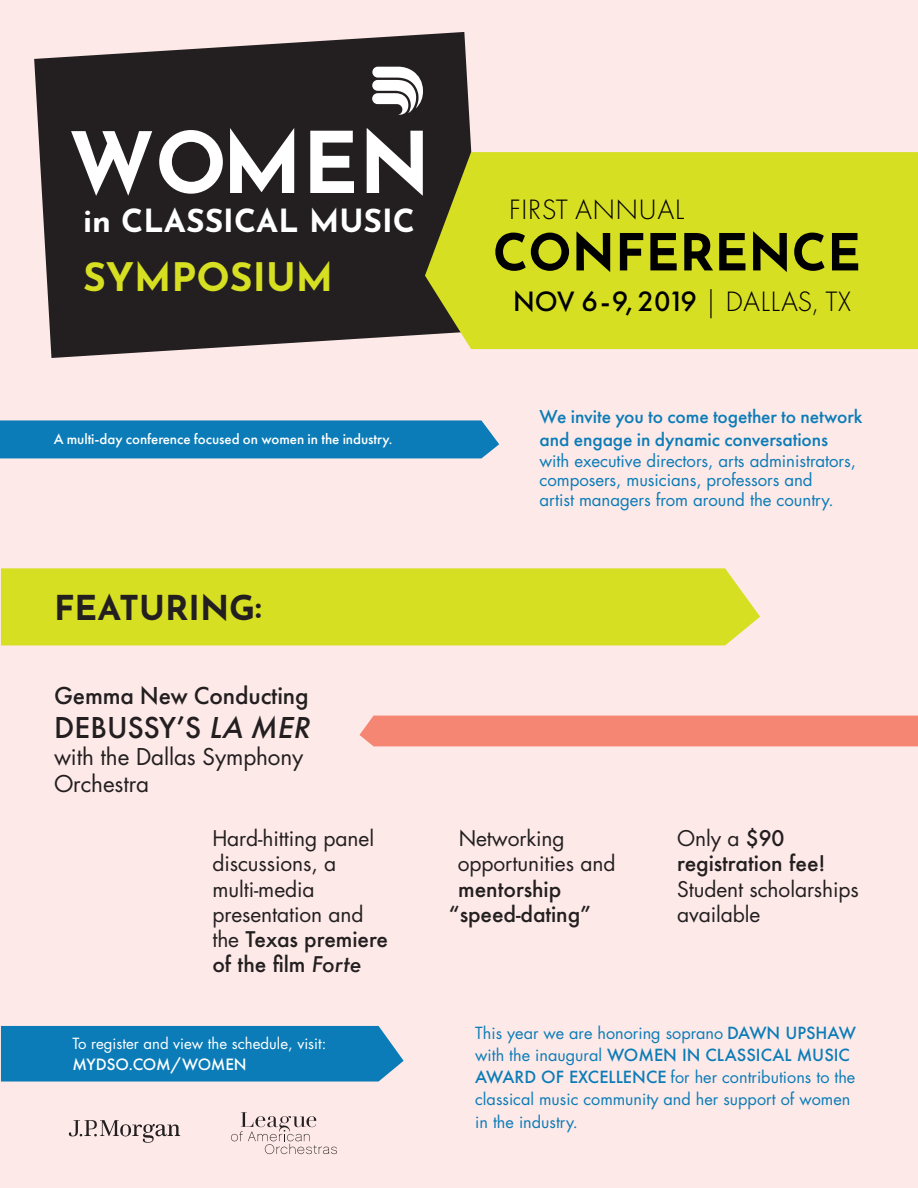
<style>
.page{position:relative;width:918px;height:1188px;background:#fde9e8}
.page>*{position:absolute;margin:0;border:0;box-sizing:border-box;transform-origin:0 0}
.t1{font:700 84.6px "Josefin Sans";color:#fff}
.t2{font:700 50.85px "Josefin Sans";color:#000}
.t3{font:700 39.3px "Josefin Sans";color:#d6df21}
.t4{font:700 34.2px "Josefin Sans";color:#231f20}
.t5{font:700 31.95px "Josefin Sans";color:#fff}
.t6{font:500 31.5px "Futura PT";letter-spacing:.005em;color:#231f20}
.t7{font:500 29.1px "Futura PT";letter-spacing:-.02em;color:#000}
.t8{font:300 29.1px "Futura PT";letter-spacing:.01em;color:#000}
.t9{font:500 25.5px "Futura PT";letter-spacing:-.005em;color:#231f20}
.t10{font:22.5px/27px "Futura Std";letter-spacing:-.005em;color:#231f20}
.t11{font:21px/25.2px "Futura Std";letter-spacing:-.005em;color:#231f20}
.t12{font:500 21px "Futura";letter-spacing:-.005em;color:#231f20}
.t13{font:500 19.5px/22.5px "Futura PT";letter-spacing:-.005em;color:#0b7cb7}
.t14{font:500 17.1px "Futura PT";letter-spacing:-.015em;color:#fff}
.t15{font:16.8px/19.8px "Futura Std";letter-spacing:-.005em;color:#0b7cb7}
.t16{font:16.2px/22.2px "Futura Std";color:#0b7cb7}
.t17{font:500 15px "Futura PT";letter-spacing:-.005em;color:#fff}
.t18{font:15px "Futura Std";color:#fff}
.s1{font-style:italic}
.s2{font-weight:300}
.s3{font-family:"Futura";font-weight:500}
.s4{font-family:"Futura";font-weight:500;font-style:italic}
</style>
<div class="page">
<div style="left:1px;top:568px;width:759px;height:77px;background:#d6df21"></div>
<div style="left:359px;top:716px;width:559px;height:30px;background:#f48673"></div>
<div style="left:1px;top:1026px;width:403px;height:56px;background:#0b7cb7"></div>
<svg style="left:34px;top:32px;width:448px;height:326px;fill:#231f20"></svg>
<div style="left:425px;top:152px;width:493px;height:197px;background:#d7df23"></div>
<svg style="left:372px;top:67px;width:51px;height:48px"></svg>
<svg style="left:69px;top:1120px;width:111px;height:23px"></svg>
<div style="left:0;top:420px;width:499px;height:38px;background:#0b7cb7"></div>
<svg style="left:231px;top:1112px;width:106px;height:42px"></svg>
<h1 class="t1" style="left:68px;top:88px;width:364px">WOMEN</h1>
<h3 class="t5" style="left:83px;top:192px;width:334px">in CLASSICAL MUSIC</h3>
<h3 class="t3" style="left:83px;top:242px;width:251px">SYMPOSIUM</h3>
<p class="t17" style="left:54px;top:430px;width:340px">A multi-day conference focused on women in the industry.</p>
<p class="t4" style="left:54px;top:577px;width:209px">FEATURING:</p>
<p class="t9" style="left:54px;top:680px;width:256px">Gemma New Conducting</p>
<p class="t6" style="left:54px;top:709px;width:264px">DEBUSSY’S <span class="s1">LA MER</span></p>
<p class="t10" style="left:54px;top:744px;width:251px">with the Dallas Symphony<br>Orchestra</p>
<p class="t8" style="left:509px;top:192px;width:177px">FIRST ANNUAL</p>
<p class="t2" style="left:493px;top:207px;width:370px">CONFERENCE</p>
<p class="t7" style="left:513px;top:284px;width:340px">NOV 6-9, 2019 <span class="s2">| DALLAS, TX</span></p>
<p class="t13" style="left:539px;top:405px;width:324px">We invite you to come together to network and engage in dynamic conversations</p>
<p class="t15" style="left:539px;top:451px;width:318px">with executive directors, arts administrators, composers, musicians, professors and<br>artist managers from around the country.</p>
<p class="t11" style="left:212px;top:826px;width:177px">Hard-hitting panel discussions, a multi-media presentation and the <span class="s3">Texas premiere of the film</span> <span class="s4">Forte</span></p>
<p class="t11" style="left:677px;top:826px;width:183px">Only a <span class="s3">$90 registration fee!<br></span>Student scholarships available</p>
<p class="t11" style="left:459px;top:826px;width:107px">Networking</p>
<p class="t11" style="left:458px;top:851px;width:159px">opportunities and</p>
<p class="t12" style="left:458px;top:874px;width:105px">mentorship</p>
<p class="t12" style="left:449px;top:900px;width:144px">“speed-dating”</p>
<p class="t18" style="left:72px;top:1034px;width:255px">To register and view the schedule, visit:</p>
<p class="t14" style="left:72px;top:1054px;width:176px">MYDSO.COM/WOMEN</p>
<p class="t16" style="left:475px;top:1022px;width:382px">This year we are honoring soprano <span class="s3">DAWN UPSHAW </span>with the inaugural <span class="s3">WOMEN IN CLASSICAL MUSIC AWARD OF EXCELLENCE</span> for her contributions to the classical music community and her support of women in the industry.</p>
</div>
